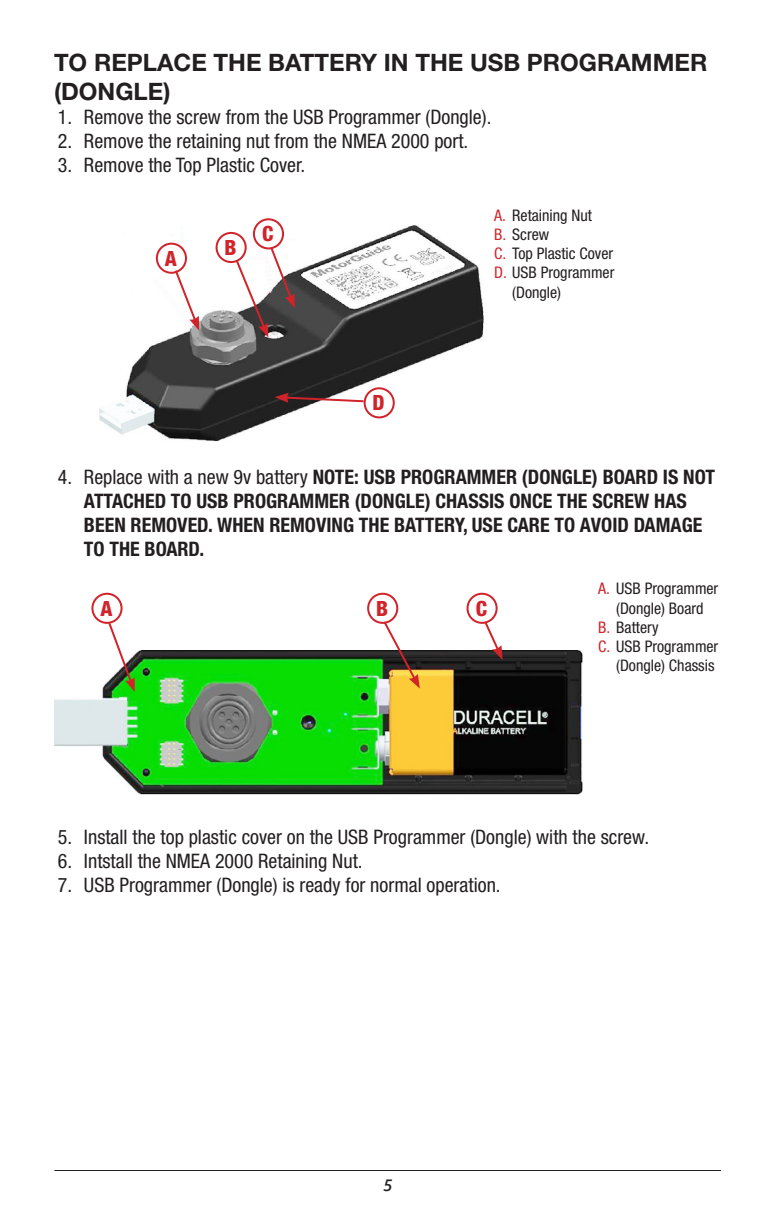
<style>
.page{position:relative;width:774px;height:1224px;background:#fff}
.page>*{position:absolute;margin:0;border:0;box-sizing:border-box;transform-origin:0 0}
.Subheading{font:700 24px/28.8px "Helvetica Neue LT Std";color:#231f20}
.t1{font:800 condensed 21px "Helvetica Neue LT Std";color:#d1232a}
.t2{font:condensed 20px "Helvetica Neue LT Std";color:#231f20}
.t3{font:700 condensed 20px/24px "Helvetica Neue LT Std";color:#231f20}
.t4{font:condensed 16px/19.2px "Helvetica Neue LT Std";color:#231f20}
.t5{font:italic 600 16px "Open Sans";color:#231f20}
.s1{color:#d1232a}
.s2{font-weight:400}
</style>
<div class="page">
<hr style="left:54px;top:1170px;width:667px;height:1px;background:#231f20">
<img style="left:100px;top:226px;width:384px;height:216px">
<svg style="left:275px;top:393px;width:91px;height:10px"></svg>
<div style="left:156px;top:243px;width:31px;height:31px;border:2px solid #d1232a;border-radius:50%"></div>
<div style="left:216px;top:232px;width:31px;height:31px;border:2px solid #d1232a;border-radius:50%"></div>
<div style="left:253px;top:218px;width:31px;height:31px;border:2px solid #d1232a;border-radius:50%"></div>
<div style="left:364px;top:387px;width:31px;height:31px;border:2px solid #d1232a;border-radius:50%"></div>
<svg style="left:234px;top:245px;width:61px;height:93px"></svg>
<svg style="left:173px;top:268px;width:26px;height:63px"></svg>
<img style="left:54px;top:650px;width:528px;height:144px">
<svg style="left:483px;top:619px;width:20px;height:41px"></svg>
<div style="left:91px;top:593px;width:32px;height:31px;border:2px solid #d1232a;border-radius:50%"></div>
<div style="left:367px;top:593px;width:31px;height:31px;border:2px solid #d1232a;border-radius:50%"></div>
<div style="left:467px;top:593px;width:31px;height:31px;border:2px solid #d1232a;border-radius:50%"></div>
<svg style="left:382px;top:619px;width:38px;height:70px"></svg>
<svg style="left:107px;top:621px;width:28px;height:71px"></svg>
<p class="Subheading" style="left:54px;top:48px;width:655px">TO REPLACE THE BATTERY IN THE USB PROGRAMMER (DONGLE)</p>
<p class="t2" style="left:58px;top:105px;width:435px">1. Remove the screw from the USB Programmer (Dongle).</p>
<p class="t2" style="left:58px;top:129px;width:412px">2. Remove the retaining nut from the NMEA 2000 port.</p>
<p class="t2" style="left:58px;top:153px;width:249px">3. Remove the Top Plastic Cover.</p>
<p class="t1" style="left:165px;top:245px;width:14px">A</p>
<p class="t1" style="left:225px;top:235px;width:14px">B</p>
<p class="t1" style="left:262px;top:221px;width:13px">C</p>
<p class="t1" style="left:373px;top:390px;width:14px">D</p>
<p class="t4" style="left:494px;top:206px;width:99px"><span class="s1">A.</span> Retaining Nut</p>
<p class="t4" style="left:494px;top:225px;width:57px"><span class="s1">B.</span> Screw</p>
<p class="t4" style="left:494px;top:244px;width:120px"><span class="s1">C.</span> Top Plastic Cover</p>
<p class="t4" style="left:512px;top:263px;width:104px;text-indent:-18px"><span class="s1">D.</span> USB Programmer (Dongle)</p>
<p class="t3" style="left:84px;top:465px;width:633px;text-indent:-26px"><span class="s2">4. Replace with a new 9v battery</span> NOTE: USB PROGRAMMER (DONGLE) BOARD IS NOT ATTACHED TO USB PROGRAMMER (DONGLE) CHASSIS ONCE THE SCREW HAS BEEN REMOVED. WHEN REMOVING THE BATTERY, USE CARE TO AVOID DAMAGE TO THE BOARD.</p>
<p class="t1" style="left:100px;top:595px;width:14px">A</p>
<p class="t1" style="left:376px;top:595px;width:14px">B</p>
<p class="t1" style="left:476px;top:595px;width:13px">C</p>
<p class="t4" style="left:598px;top:579px;width:122px;text-align:center"><span class="s1">A.</span> USB Programmer (Dongle) Board</p>
<p class="t4" style="left:598px;top:617px;width:62px"><span class="s1">B.</span> Battery</p>
<p class="t4" style="left:598px;top:637px;width:122px;text-align:right"><span class="s1">C.</span> USB Programmer (Dongle) Chassis</p>
<p class="t2" style="left:58px;top:825px;width:593px">5. Install the top plastic cover on the USB Programmer (Dongle) with the screw.</p>
<p class="t2" style="left:58px;top:849px;width:306px">6. Intstall the NMEA 2000 Retaining Nut.</p>
<p class="t2" style="left:58px;top:873px;width:444px">7. USB Programmer (Dongle) is ready for normal operation.</p>
<p class="t5" style="left:383px;top:1174px;width:10px">5</p>
</div>
